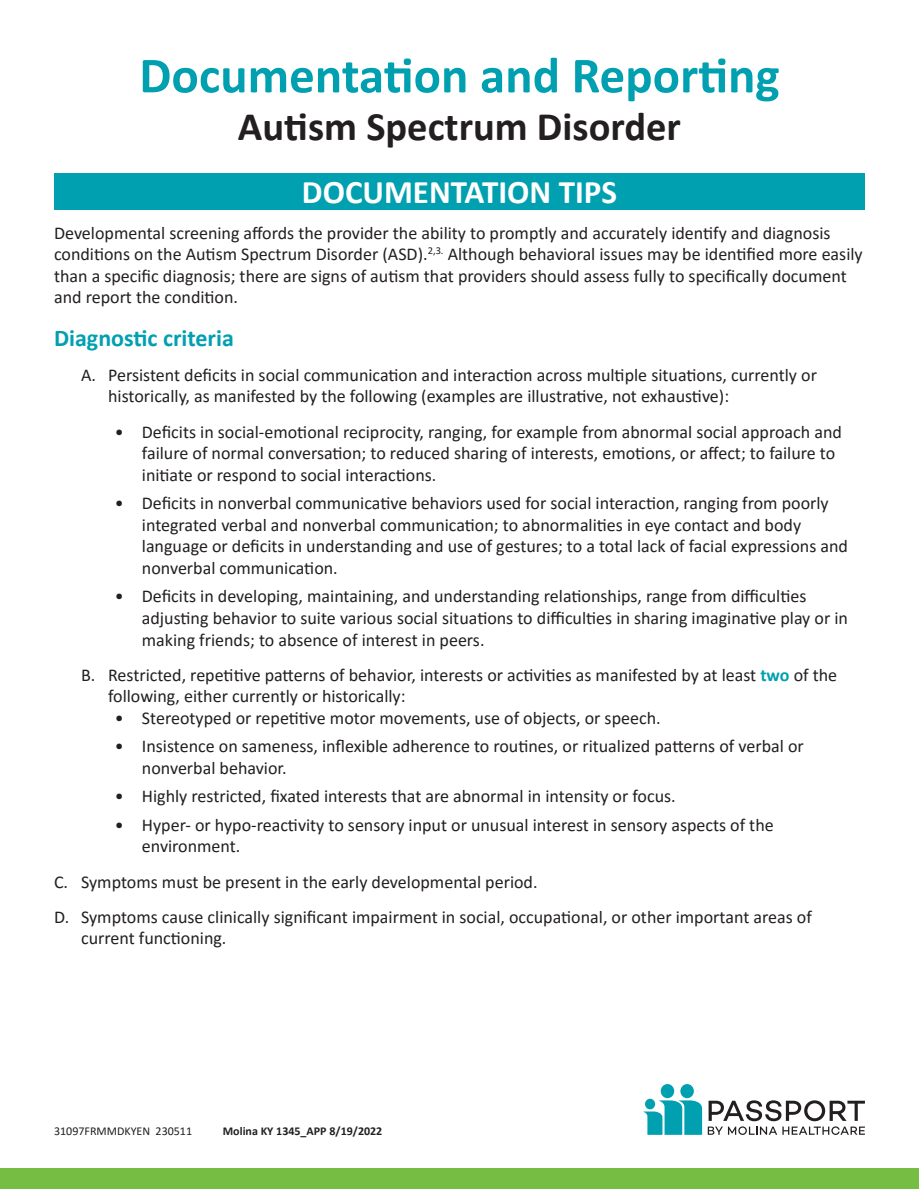
<style>
.page{position:relative;width:919px;height:1189px;background:#fff}
.page>*{position:absolute;margin:0;border:0;box-sizing:border-box;transform-origin:0 0}
.t1{font:700 51px "Calibri";color:#00a0b0}
.t2{font:700 40.5px "Calibri";color:#231f20}
.t3{font:700 33px "Calibri";color:#fff}
.t4{font:700 24px "Calibri";color:#00a0b0}
.t5{font:18px/21.6px "Calibri";color:#231f20}
.t6{font:700 12px "Calibri";color:#231f20}
.t7{font:12px "Calibri";color:#231f20}
.s1{font-weight:700;color:#00a0b0}
</style>
<div class="page">
<div style="left:0;top:1167px;width:918px;height:21px;background:#75bd43"></div>
<svg style="left:707px;top:1100px;width:157px;height:34px"></svg>
<div style="left:680px;top:1083px;width:13px;height:14px;background:#00a0b0;border-radius:50%"></div>
<div style="left:660px;top:1083px;width:13px;height:14px;background:#00a0b0;border-radius:50%"></div>
<svg style="left:643px;top:1100px;width:58px;height:34px"></svg>
<svg style="left:644px;top:1098px;width:10px;height:10px"></svg>
<div style="left:54px;top:173px;width:810px;height:36px;background:#00a0b0"></div>
<h1 class="t1" style="left:139px;top:39px;width:641px">Documentation and Reporting</h1>
<h2 class="t2" style="left:238px;top:97px;width:444px">Autism Spectrum Disorder</h2>
<h3 class="t3" style="left:302px;top:169px;width:316px">DOCUMENTATION TIPS</h3>
<p class="t5" style="left:54px;top:221px;width:809px">Developmental screening affords the provider the ability to promptly and accurately identify and diagnosis conditions on the Autism Spectrum Disorder (ASD).<sup>2,3.</sup> Although behavioral issues may be identified more easily than a specific diagnosis; there are signs of autism that providers should assess fully to specifically document and report the condition.</p>
<h4 class="t4" style="left:54px;top:321px;width:181px">Diagnostic criteria</h4>
<p class="t5" style="left:108px;top:363px;width:710px;text-indent:-27px">A. Persistent deficits in social communication and interaction across multiple situations, currently or historically, as manifested by the following (examples are illustrative, not exhaustive):</p>
<p class="t5" style="left:142px;top:420px;width:701px;text-indent:-27px">• Deficits in social-emotional reciprocity, ranging, for example from abnormal social approach and failure of normal conversation; to reduced sharing of interests, emotions, or affect; to failure to initiate or respond to social interactions.</p>
<p class="t5" style="left:142px;top:492px;width:707px;text-indent:-27px">• Deficits in nonverbal communicative behaviors used for social interaction, ranging from poorly integrated verbal and nonverbal communication; to abnormalities in eye contact and body language or deficits in understanding and use of gestures; to a total lack of facial expressions and nonverbal communication.</p>
<p class="t5" style="left:142px;top:585px;width:707px;text-indent:-27px">• Deficits in developing, maintaining, and understanding relationships, range from difficulties adjusting behavior to suite various social situations to difficulties in sharing imaginative play or in making friends; to absence of interest in peers.</p>
<p class="t5" style="left:108px;top:663px;width:730px;text-indent:-27px">B. Restricted, repetitive patterns of behavior, interests or activities as manifested by at least <span class="s1">two</span> of the following, either currently or historically:</p>
<p class="t5" style="left:115px;top:706px;width:547px">• Stereotyped or repetitive motor movements, use of objects, or speech.</p>
<p class="t5" style="left:142px;top:735px;width:663px;text-indent:-27px">• Insistence on sameness, inflexible adherence to routines, or ritualized patterns of verbal or nonverbal behavior.</p>
<p class="t5" style="left:115px;top:784px;width:562px">• Highly restricted, fixated interests that are abnormal in intensity or focus.</p>
<p class="t5" style="left:142px;top:813px;width:633px;text-indent:-27px">• Hyper- or hypo-reactivity to sensory input or unusual interest in sensory aspects of the environment.</p>
<p class="t5" style="left:54px;top:870px;width:485px">C. Symptoms must be present in the early developmental period.</p>
<p class="t5" style="left:81px;top:905px;width:731px;text-indent:-27px">D. Symptoms cause clinically significant impairment in social, occupational, or other important areas of current functioning.</p>
<p class="t7" style="left:54px;top:1121px;width:139px">31097FRMMDKYEN 230511</p>
<p class="t6" style="left:223px;top:1121px;width:161px">Molina KY 1345_APP 8/19/2022</p>
</div>
